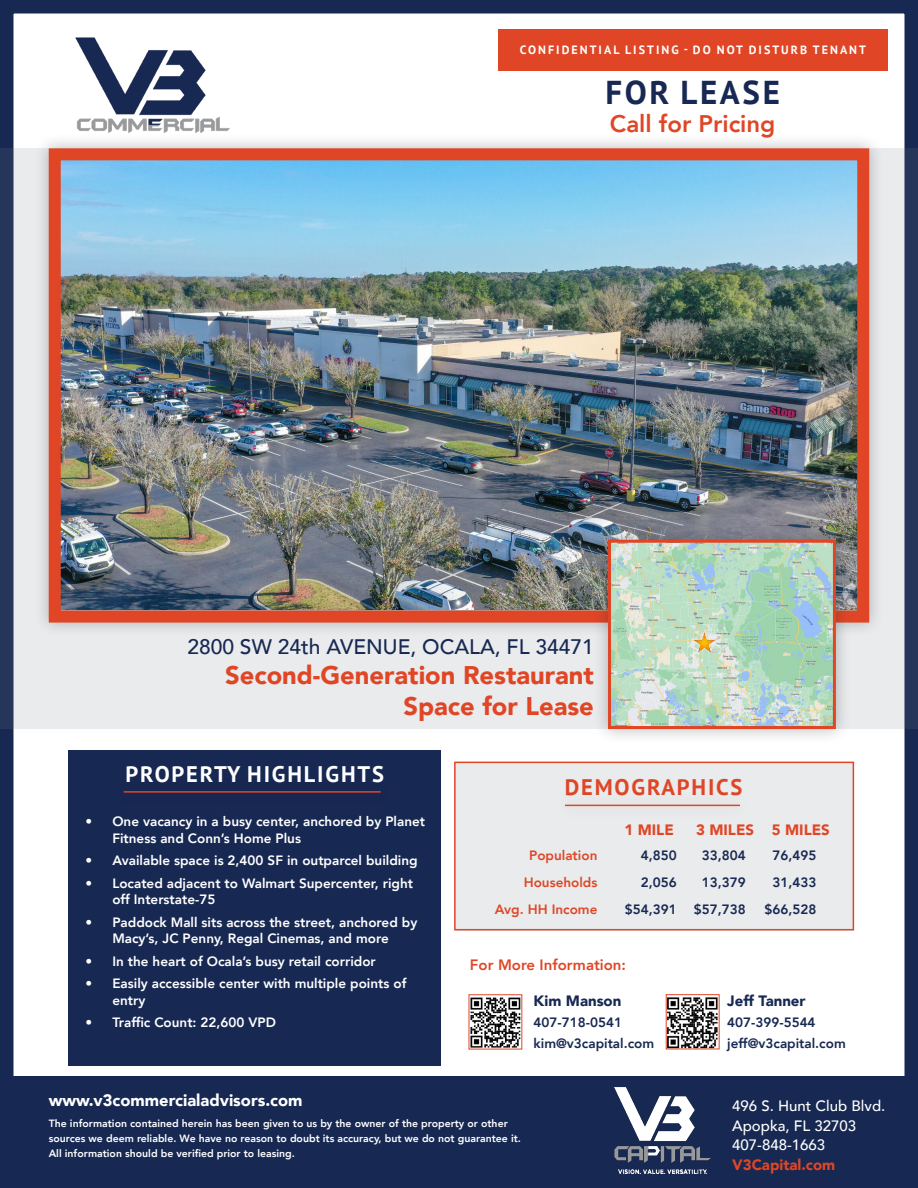
<style>
.page{position:relative;width:918px;height:1188px;background:#fff}
.page>*{position:absolute;margin:0;border:0;box-sizing:border-box;transform-origin:0 0}
.t1{font:700 33px "PT Sans";letter-spacing:.08em;color:#172852}
.t2{font:900 25.5px/30.6px "Avenir";color:#e04626;text-align:right}
.t3{font:800 24px "Avenir";color:#e04626}
.t4{font:700 22.5px "PT Sans";letter-spacing:.08em;color:#fff}
.t5{font:700 22.5px "PT Sans";letter-spacing:.08em;color:#e04626}
.t6{font:500 21px "Avenir";color:#172852}
.t7{font:900 16.5px "Avenir";color:#fff}
.t8{font:500 15px "Avenir";color:#fff}
.t9{font:900 15px "Avenir";color:#e04626}
.t10{font:800 15px "Avenir";color:#e04626}
.t11{font:900 15px "Avenir";color:#172852}
.t12{font:800 13.5px/16.5px "Avenir";color:#fff}
.t13{font:800 13.5px "Avenir";color:#172852}
.t14{font:800 13.5px "Avenir";color:#e04626}
.t15{font:700 12px "PT Sans";letter-spacing:.17em;color:#fff}
.t16{font:800 10.5px/15px "Avenir";color:#fff}
</style>
<div class="page">
<div style="left:498px;top:29px;width:390px;height:41px;background:#e04626"></div>
<div style="left:0;top:0;width:918px;height:1188px;border:14px solid #172852"></div>
<div style="left:455px;top:762px;width:398px;height:168px;background:#e9ebec"></div>
<div style="left:454px;top:762px;width:400px;height:168px;border:2px solid #e04626"></div>
<div style="left:552px;top:789px;width:201px;height:32px;background:#231f20;opacity:.3"></div>
<hr style="left:565px;top:805px;width:175px;height:1px;background:#e04626">
<div style="left:69px;top:750px;width:372px;height:316px;background:#172852"></div>
<svg style="left:0;top:148px;width:918px;height:581px;background:#c7ccd3"></svg>
<div style="left:33px;top:133px;width:852px;height:505px;background:#231f20;opacity:.3"></div>
<img style="left:62px;top:161px;width:794px;height:449px">
<div style="left:49px;top:148px;width:820px;height:475px;border:12px solid #e04626"></div>
<img style="left:69px;top:37px;width:167px;height:99px">
<div style="left:593px;top:524px;width:258px;height:220px;background:#231f20;opacity:.3"></div>
<img style="left:612px;top:544px;width:220px;height:181px">
<div style="left:608px;top:540px;width:228px;height:189px;border:3px solid #e04626"></div>
<hr style="left:124px;top:791px;width:257px;height:2px;background:#e04626">
<div style="left:0;top:1076px;width:918px;height:112px;background:#172852"></div>
<img style="left:615px;top:1088px;width:95px;height:86px">
<img style="left:694px;top:632px;width:22px;height:22px">
<img style="left:471px;top:997px;width:49px;height:50px">
<img style="left:668px;top:997px;width:50px;height:50px">
<div style="left:666px;top:994px;width:54px;height:55px;border:1px solid #e04626"></div>
<p class="t15" style="left:520px;top:42px;width:348px">CONFIDENTIAL LISTING - DO NOT DISTURB TENANT</p>
<p class="t1" style="left:605px;top:70px;width:176px">FOR LEASE</p>
<p class="t3" style="left:610px;top:105px;width:167px">Call for Pricing</p>
<p class="t6" style="left:187px;top:628px;width:408px">2800 SW 24th AVENUE, OCALA, FL 34471</p>
<p class="t2" style="left:225px;top:660px;width:370px">Second-Generation Restaurant<br>Space for Lease</p>
<p class="t4" style="left:126px;top:759px;width:260px">PROPERTY HIGHLIGHTS</p>
<p class="t12" style="left:112px;top:813px;width:314px;text-indent:-27px">• One vacancy in a busy center, anchored by Planet<br>Fitness and Conn’s Home Plus</p>
<p class="t12" style="left:85px;top:852px;width:334px">• Available space is 2,400 SF in outparcel building</p>
<p class="t12" style="left:112px;top:875px;width:302px;text-indent:-27px">• Located adjacent to Walmart Supercenter, right off Interstate-75</p>
<p class="t12" style="left:85px;top:914px;width:334px;text-align:center">• Paddock Mall sits across the street, anchored by<br>Macy’s, JC Penny, Regal Cinemas, and more</p>
<p class="t12" style="left:85px;top:953px;width:292px">• In the heart of Ocala’s busy retail corridor</p>
<p class="t12" style="left:112px;top:975px;width:296px;text-indent:-27px">• Easily accessible center with multiple points of entry</p>
<p class="t12" style="left:85px;top:1014px;width:192px">• Traffic Count: 22,600 VPD</p>
<p class="t5" style="left:565px;top:772px;width:179px">DEMOGRAPHICS</p>
<p class="t14" style="left:529px;top:845px;width:70px">Population</p>
<p class="t14" style="left:524px;top:872px;width:75px">Households</p>
<p class="t14" style="left:495px;top:899px;width:104px">Avg. HH Income</p>
<p class="t9" style="left:624px;top:817px;width:51px">1 MILE</p>
<p class="t9" style="left:696px;top:817px;width:135px">3 MILES 5 MILES</p>
<p class="t13" style="left:641px;top:845px;width:37px">4,850</p>
<p class="t13" style="left:641px;top:872px;width:37px">2,056</p>
<p class="t13" style="left:625px;top:899px;width:53px">$54,391</p>
<p class="t13" style="left:702px;top:844px;width:45px">33,804</p>
<p class="t13" style="left:702px;top:871px;width:45px">13,379</p>
<p class="t13" style="left:694px;top:898px;width:53px">$57,738</p>
<p class="t13" style="left:772px;top:844px;width:45px">76,495</p>
<p class="t13" style="left:772px;top:871px;width:45px">31,433</p>
<p class="t13" style="left:764px;top:898px;width:53px">$66,528</p>
<p class="t10" style="left:470px;top:953px;width:158px">For More Information:</p>
<p class="t11" style="left:534px;top:988px;width:89px">Kim Manson</p>
<p class="t13" style="left:534px;top:1011px;width:90px">407-718-0541</p>
<p class="t13" style="left:534px;top:1032px;width:122px">kim@v3capital.com</p>
<p class="t11" style="left:727px;top:988px;width:80px">Jeff Tanner</p>
<p class="t13" style="left:727px;top:1011px;width:90px">407-399-5544</p>
<p class="t13" style="left:727px;top:1032px;width:120px">jeff@v3capital.com</p>
<p class="t7" style="left:49px;top:1086px;width:255px">www.v3commercialadvisors.com</p>
<p class="t16" style="left:49px;top:1116px;width:474px">The information contained herein has been given to us by the owner of the property or other sources we deem reliable. We have no reason to doubt its accuracy, but we do not guarantee it.<br>All information should be verified prior to leasing.</p>
<p class="t8" style="left:732px;top:1093px;width:155px">496 S. Hunt Club Blvd.</p>
<p class="t8" style="left:732px;top:1112px;width:125px">Apopka, FL 32703</p>
<p class="t8" style="left:732px;top:1132px;width:94px">407-848-1663</p>
<p class="t9" style="left:732px;top:1152px;width:105px">V3Capital.com</p>
</div>
